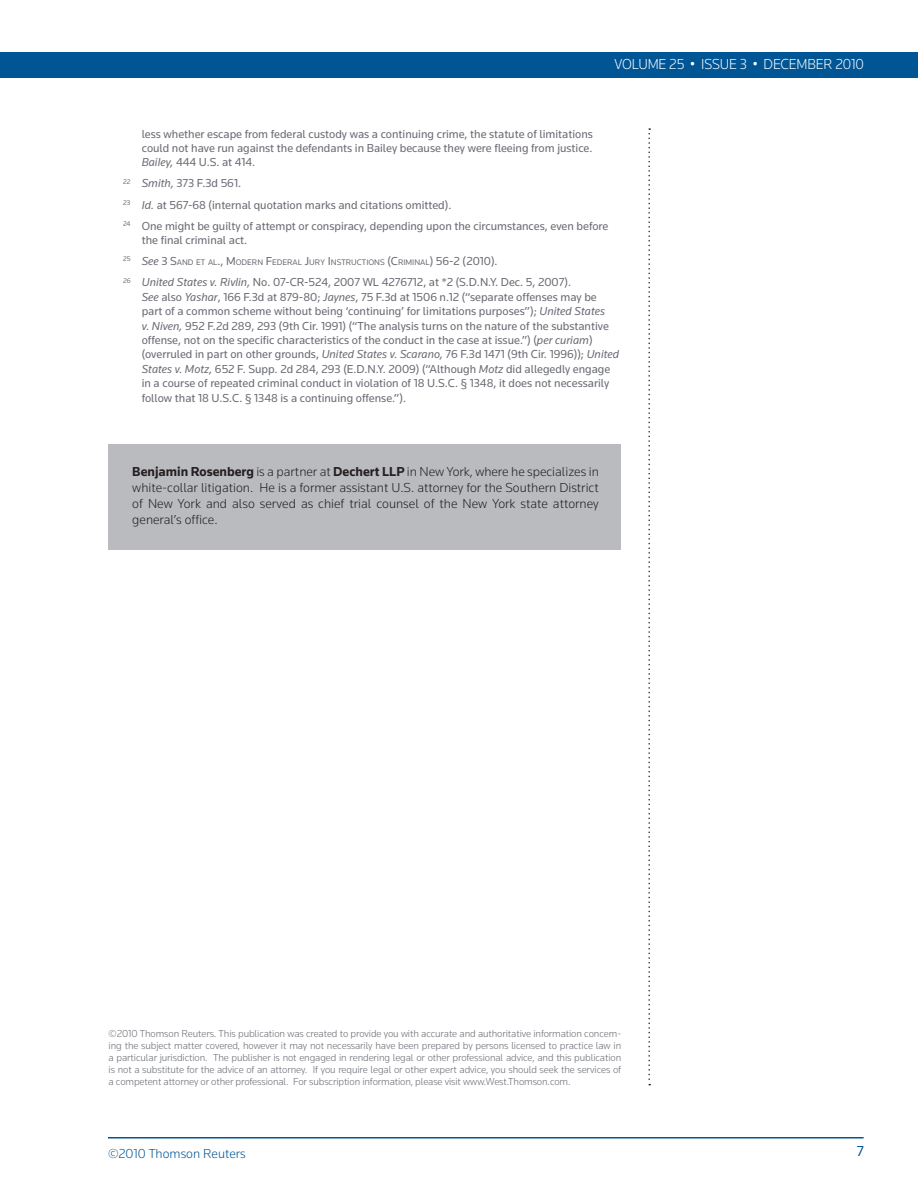
<style>
.page{position:relative;width:918px;height:1188px;background:#fff}
.page>*{position:absolute;margin:0;border:0;box-sizing:border-box;transform-origin:0 0}
.t1{font:300 15px "Knowledge";letter-spacing:-.01em;color:#fff;scale:.95 1}
.t2{font:15px "Knowledge";color:#005595}
.AB{font:300 13.5px/15.9px "Knowledge";color:#231f20;text-align:justify}
.t3{font:300 13.5px "Knowledge";color:#005595}
.EN{font:12px/14.4px "Knowledge";color:#696b73}
.t4{font:300 10.5px/12px "Knowledge";letter-spacing:-.01em;color:#696b73;text-align:justify}
.EN-2{font:8.4px "Knowledge";color:#696b73}
.s1{font-style:italic}
.s2{font-style:italic;font-size:12px}
.s3{font-size:12px}
.s4{font-weight:700}
</style>
<div class="page">
<div style="left:0;top:52px;width:918px;height:25px;background:#005595"></div>
<hr style="left:108px;top:1137px;width:756px;height:1px;background:#005595">
<svg style="left:648px;top:128px;width:2px;height:957px"></svg>
<div style="left:108px;top:444px;width:513px;height:106px;background:#babbbe"></div>
<p class="t1" style="left:614px;top:55px;width:264px">VOLUME 25 • ISSUE 3 • DECEMBER 2010</p>
<p class="EN" style="left:142px;top:126px;width:453px;text-align:justify">less whether escape from federal custody was a continuing crime, the statute of limitations could not have run against the defendants in Bailey because they were fleeing from justice.<br><span class="s1">Bailey,</span> 444 U.S. at 414.</p>
<p class="EN" style="left:123px;top:176px;width:120px"><sup>22</sup> <span class="s1">Smith</span><span class="s1">,</span> 373 F.3d 561.</p>
<p class="EN" style="left:123px;top:197px;width:330px"><sup>23</sup> <span class="s1">Id.</span> at 567-68 (internal quotation marks and citations omitted).</p>
<p class="EN" style="left:142px;top:218px;width:468px;text-indent:-19px"><sup>24</sup> One might be guilty of attempt or conspiracy, depending upon the circumstances, even before the final criminal act.</p>
<p class="EN-2" style="left:123px;top:257px;width:376px"><sup>25</sup> <span class="s2">See</span> <span class="s3">3 S</span>AND ET AL<span class="s3">., M</span> ODERN <span class="s3">F</span>EDERAL <span class="s3">J</span>URY <span class="s3">I</span>NSTRUCTIONS <span class="s3">(C</span>RI MI NAL<span class="s3">)</span> <span class="s3">56-2 (2010).</span></p>
<p class="EN" style="left:142px;top:275px;width:479px;text-indent:-19px"><sup>26</sup> <span class="s1">United States v. Rivlin,</span> No. 07-CR-524, 2007 WL 4276712, at *2 (S.D.N.Y. Dec. 5, 2007).<br><span class="s1">See</span> also <span class="s1">Yashar</span>, 166 F.3d at 879-80; <span class="s1">Jaynes</span>, 75 F.3d at 1506 n.12 (“separate offenses may be part of a common scheme without being ‘continuing’ for limitations purposes”); <span class="s1">United States<br>v. Niven,</span> 952 F.2d 289, 293 (9th Cir. 1991) (“The analysis turns on the nature of the substantive offense, not on the specific characteristics of the conduct in the case at issue.”) (<span class="s1">per curiam</span>) (overruled in part on other grounds, <span class="s1">United States v. Scarano,</span> 76 F.3d 1471 (9th Cir. 1996)); <span class="s1">United States v. Motz,</span> 652 F. Supp. 2d 284, 293 (E.D.N.Y. 2009) (“Although <span class="s1">Motz</span> did allegedly engage in a course of repeated criminal conduct in violation of 18 U.S.C. § 1348, it does not necessarily follow that 18 U.S.C. § 1348 is a continuing offense.”).</p>
<p class="AB" style="left:132px;top:464px;width:468px"><span class="s4">Benjamin Rosenberg</span> is a partner at <span class="s4">Dechert LLP</span> in New York, where he specializes in white-collar litigation. He is a former assistant U.S. attorney for the Southern District of New York and also served as chief trial counsel of the New York state attorney general’s office.</p>
<p class="t4" style="left:109px;top:1027px;width:514px">©2010 Thomson Reuters. This publication was created to provide you with accurate and authoritative information concern&shy;ing the subject matter covered, however it may not necessarily have been prepared by persons licensed to practice law in a particular jurisdiction. The publisher is not engaged in rendering legal or other professional advice, and this publication is not a substitute for the advice of an attorney. If you require legal or other expert advice, you should seek the services of a competent attorney or other professional. For subscription information, please visit www.West.Thomson.com.</p>
<p class="t3" style="left:108px;top:1145px;width:139px">©2010 Thomson Reuters</p>
<p class="t2" style="left:857px;top:1142px;width:9px">7</p>
</div>
